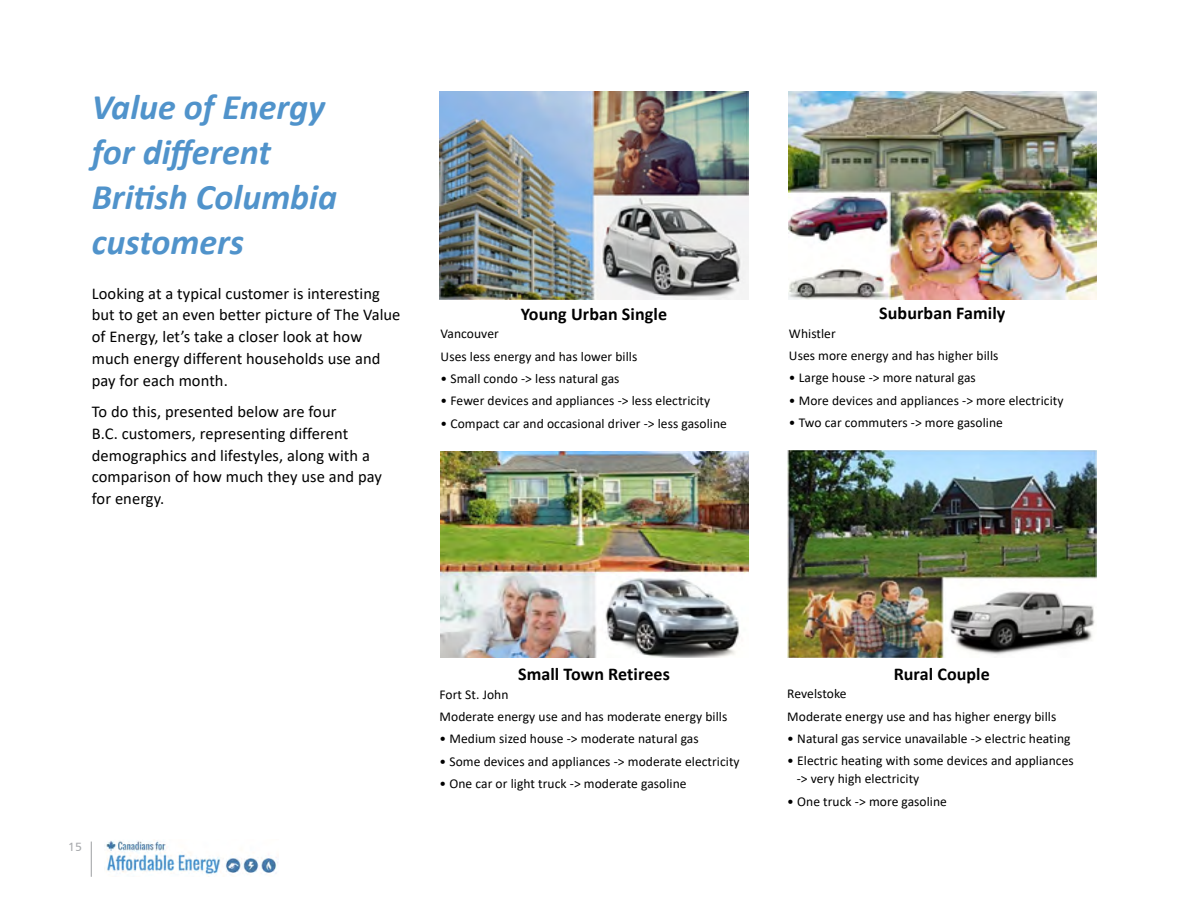
<style>
.page{position:relative;width:1188px;height:918px;background:#fff}
.page>*{position:absolute;margin:0;border:0;box-sizing:border-box;transform-origin:0 0}
.t1{font:italic 700 36px/45px "Calibri";color:#5093cb}
.t2{font:700 18px "Calibri";letter-spacing:.005em;color:#000}
.t3{font:16.5px/21.8px "Calibri";letter-spacing:.005em;color:#000}
.t4{font:13.5px/22.4px "Calibri";letter-spacing:.005em;color:#000}
.t5{font:12px "Humanist 777 BT Roman B";color:#a7a9ac}
</style>
<div class="page">
<img style="left:106px;top:840px;width:172px;height:36px">
<hr style="left:91px;top:842px;width:1px;height:35px;background:#a7a9ac">
<img style="left:440px;top:92px;width:308px;height:208px">
<img style="left:787px;top:450px;width:309px;height:208px">
<img style="left:788px;top:92px;width:308px;height:207px">
<img style="left:440px;top:452px;width:308px;height:205px">
<h1 class="t1" style="left:92px;top:84px;width:247px">Value of Energy for different<br>British Columbia customers</h1>
<p class="t3" style="left:92px;top:282px;width:310px">Looking at a typical customer is interesting but to get an even better picture of The Value of Energy, let’s take a closer look at how much energy different households use and pay for each month.</p>
<p class="t3" style="left:92px;top:400px;width:292px">To do this, presented below are four<br>B.C. customers, representing different demographics and lifestyles, along with a comparison of how much they use and pay for energy.</p>
<h2 class="t2" style="left:521px;top:301px;width:148px">Young Urban Single</h2>
<p class="t4" style="left:441px;top:322px;width:198px">Vancouver<br>Uses less energy and has lower bills</p>
<p class="t4" style="left:441px;top:367px;width:180px">• Small condo -&gt; less natural gas</p>
<p class="t4" style="left:441px;top:389px;width:271px">• Fewer devices and appliances -&gt; less electricity</p>
<p class="t4" style="left:441px;top:412px;width:288px">• Compact car and occasional driver -&gt; less gasoline</p>
<h2 class="t2" style="left:879px;top:300px;width:128px">Suburban Family</h2>
<p class="t4" style="left:789px;top:322px;width:211px">Whistler<br>Uses more energy and has higher bills</p>
<p class="t4" style="left:789px;top:366px;width:188px">• Large house -&gt; more natural gas</p>
<p class="t4" style="left:789px;top:389px;width:276px">• More devices and appliances -&gt; more electricity</p>
<p class="t4" style="left:789px;top:411px;width:216px">• Two car commuters -&gt; more gasoline</p>
<p class="t5" style="left:68px;top:839px;width:15px">15</p>
<h2 class="t2" style="left:518px;top:661px;width:153px">Small Town Retirees</h2>
<p class="t4" style="left:440px;top:683px;width:289px">Fort St. John<br>Moderate energy use and has moderate energy bills</p>
<p class="t4" style="left:440px;top:727px;width:261px">• Medium sized house -&gt; moderate natural gas</p>
<p class="t4" style="left:440px;top:750px;width:302px">• Some devices and appliances -&gt; moderate electricity</p>
<p class="t4" style="left:440px;top:772px;width:249px">• One car or light truck -&gt; moderate gasoline</p>
<h2 class="t2" style="left:894px;top:661px;width:98px">Rural Couple</h2>
<p class="t4" style="left:787px;top:682px;width:271px">Revelstoke<br>Moderate energy use and has higher energy bills</p>
<p class="t4" style="left:787px;top:727px;width:285px">• Natural gas service unavailable -&gt; electric heating</p>
<p class="t4" style="left:797px;top:752px;width:279px;line-height:18px;text-indent:-9px">• Electric heating with some devices and appliances -&gt; very high electricity</p>
<p class="t4" style="left:787px;top:790px;width:161px">• One truck -&gt; more gasoline</p>
</div>
